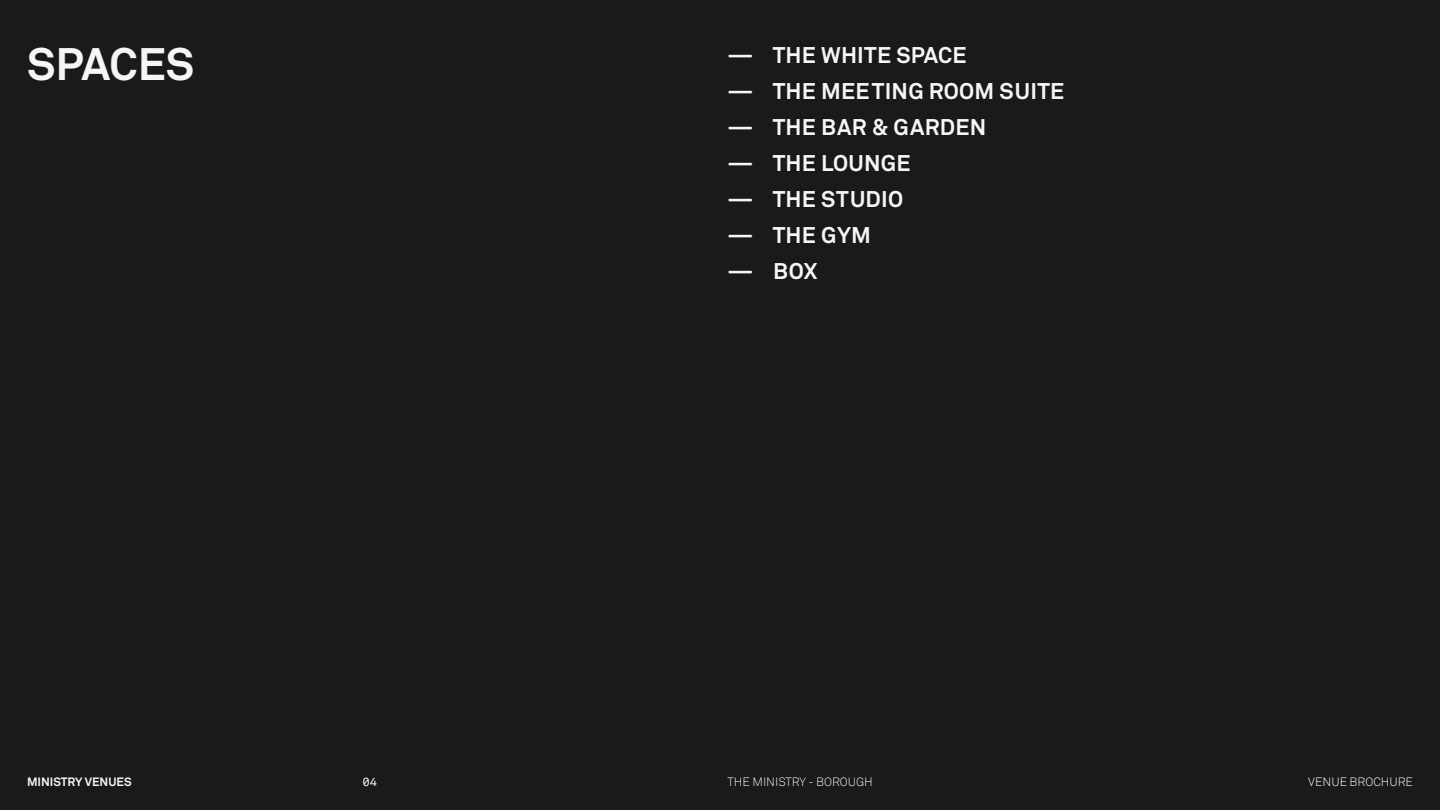
<style>
.page{position:relative;width:1440px;height:810px;background:#1a1a1a}
.page>*{position:absolute;margin:0;border:0;box-sizing:border-box;transform-origin:0 0}
.t1{font:700 45px "Akkurat Std";letter-spacing:-.005em;color:#f8f6f5}
.t2{font:700 22.5px "Akkurat Std";letter-spacing:.01em;color:#f8f6f5}
.t3{font:300 12px "Akkurat Std";color:#f8f6f5}
.t4{font:700 12px "Akkurat Std";color:#f8f6f5}
.t5{font:300 12px "Akkurat Std";color:#fff}
.t6{font:12px "Akkurat Mono LLTT";color:#f8f6f5}
</style>
<div class="page">
<h1 class="t1" style="left:27px;top:37px;width:169px">SPACES</h1>
<p class="t2" style="left:728px;top:41px;width:241px">— THE WHITE SPACE</p>
<p class="t2" style="left:728px;top:77px;width:338px">— THE MEETING ROOM SUITE</p>
<p class="t2" style="left:728px;top:113px;width:260px">— THE BAR &amp; GARDEN</p>
<p class="t2" style="left:728px;top:149px;width:185px">— THE LOUNGE</p>
<p class="t2" style="left:728px;top:185px;width:177px">— THE STUDIO</p>
<p class="t2" style="left:728px;top:221px;width:145px">— THE GYM</p>
<p class="t2" style="left:728px;top:257px;width:91px">— BOX</p>
<p class="t4" style="left:27px;top:774px;width:106px">MINISTRY VENUES</p>
<p class="t6" style="left:362px;top:774px;width:16px">04</p>
<p class="t3" style="left:728px;top:775px;width:147px">THE MINISTRY - BOROUGH</p>
<p class="t5" style="left:1308px;top:775px;width:106px">VENUE BROCHURE</p>
</div>
